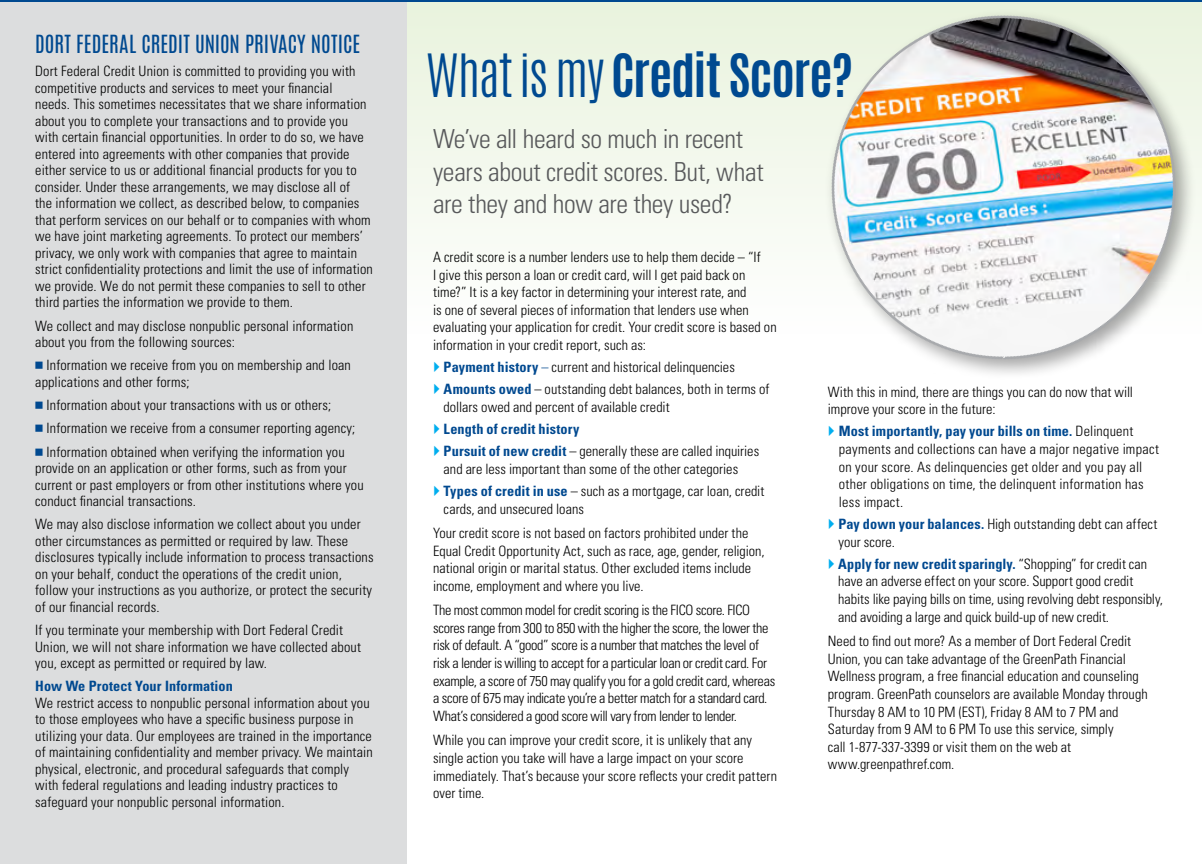
<style>
.page{position:relative;width:1202px;height:864px;background:#fff}
.page>*{position:absolute;margin:0;border:0;box-sizing:border-box;transform-origin:0 0}
.t1{font:700 49.8px "Antonio";letter-spacing:-.025em;color:#004990}
.t2{font:300 condensed 26.25px/32.7px "Univers";letter-spacing:-.01em;color:#58595b}
.t3{font:20.85px "Antonio";color:#004990}
.t4{font:300 condensed 14.25px/16.5px "Univers";letter-spacing:.01em;color:#000}
.t5{font:300 condensed 14.25px/17.7px "Univers";letter-spacing:-.02em;color:#000}
.t6{font:700 condensed 14.25px/22.2px "Univers";letter-spacing:.01em;color:#004990}
.s1{font-family:"Universal Newswith Comm Pi";font-weight:400;font-stretch:normal;color:#004990}
.s2{font-weight:300}
.s3{font-weight:700;color:#004990}
.s4{color:#004990}
.s5{font-weight:300;color:#000}
</style>
<div class="page">
<div style="left:405px;top:0;width:797px;height:334px;background:linear-gradient(to bottom,#e9f3dd,#fefefe)"></div>
<div style="left:0;top:1px;width:406px;height:863px;background:#dcddde"></div>
<hr style="left:0;top:0;width:1202px;height:1px;background:#004990">
<div style="left:823px;top:8px;width:373px;height:372px;background:#000;opacity:.35"></div>
<img style="left:831px;top:15px;width:345px;height:345px">
<h3 class="t3" style="left:35px;top:29px;width:170px">DORT FEDERALCREDIT UNION</h3>
<h3 class="t3" style="left:245px;top:29px;width:101px">PRIVACY NOTICE</h3>
<p class="t4" style="left:35px;top:63px;width:339px">Dort Federal Credit Union is committed to providing you with competitive products and services to meet your financial<br>needs. This sometimes necessitates that we share information about you to complete your transactions and to provide you with certain financial opportunities. In order to do so, we have entered into agreements with other companies that provide either service to us or additional financial products for you to consider. Under these arrangements, we may disclose all of<br>the information we collect, as described below, to companies that perform services on our behalf or to companies with whom we have joint marketing agreements. To protect our members’ privacy, we only work with companies that agree to maintain strict confidentiality protections and limit the use of information we provide. We do not permit these companies to sell to other third parties the information we provide to them.</p>
<p class="t4" style="left:35px;top:317px;width:320px">We collect and may disclose nonpublic personal information about you from the following sources:</p>
<p class="t4" style="left:35px;top:357px;width:317px"><span class="s1">n</span> Information we receive from you on membership and loan applications and other forms;</p>
<p class="t4" style="left:35px;top:393px;width:321px;line-height:23.2px"><span class="s1">n</span> Information about your transactions with us or others;<br><span class="s1">n</span> Information we receive from a consumer reporting agency; <span class="s1">n</span> Information obtained when verifying the information you</p>
<p class="t4" style="left:35px;top:460px;width:330px">provide on an application or other forms, such as from your current or past employers or from other institutions where you conduct financial transactions.</p>
<p class="t4" style="left:35px;top:516px;width:340px">We may also disclose information we collect about you under other circumstances as permitted or required by law. These disclosures typically include information to process transactions on your behalf, conduct the operations of the credit union, follow your instructions as you authorize, or protect the security of our financial records.</p>
<p class="t4" style="left:35px;top:622px;width:327px">If you terminate your membership with Dort Federal Credit<br>Union, we will not share information we have collected about you, except as permitted or required by law.</p>
<p class="t6" style="left:35px;top:675px;width:199px">How We Protect Your Information</p>
<p class="t4" style="left:35px;top:694px;width:339px">We restrict access to nonpublic personal information about you to those employees who have a specific business purpose in utilizing your data. Our employees are trained in the importance of maintaining confidentiality and member privacy. We maintain physical, electronic, and procedural safeguards that comply with federal regulations and leading industry practices to safeguard your nonpublic personal information.</p>
<h1 class="t1" style="left:426px;top:38px;width:428px"><span class="s2">What is my</span> Credit Score?</h1>
<h2 class="t2" style="left:433px;top:122px;width:332px">We’ve all heard so much in recent years about credit scores. But, what are they and how are they used?</h2>
<p class="t4" style="left:433px;top:248px;width:345px;line-height:17.7px">A credit score is a number lenders use to help them decide – “If<br>I give this person a loan or credit card, will I get paid back on time?” It is a key factor in determining your interest rate, and<br>is one of several pieces of information that lenders use when evaluating your application for credit. Your credit score is based on information in your credit report, such as:</p>
<p class="t4" style="left:443px;top:356px;width:327px;line-height:22.2px"><span class="s3">Payment history</span> <span class="s4">–</span> current and historical delinquencies<br><span class="s3">Amounts owed</span> – outstanding debt balances, both in terms of</p>
<p class="t4" style="left:443px;top:398px;width:228px">dollars owed and percent of available credit</p>
<p class="t6" style="left:443px;top:418px;width:317px">Length of credit history<br>Pursuit of new credit <span class="s5">– generally these are called inquiries</span></p>
<p class="t4" style="left:443px;top:457px;width:322px;line-height:22.2px">and are less important than some of the other categories<br><span class="s3">Types of credit in use</span> – such as a mortgage, car loan, credit</p>
<p class="t4" style="left:433px;top:496px;width:317px;line-height:24.5px;text-indent:11px">cards, and unsecured loans<br>Your credit score is not based on factors prohibited under the</p>
<p class="t4" style="left:433px;top:541px;width:333px;line-height:17.7px">Equal Credit Opportunity Act, such as race, age, gender, religion, national origin or marital status. Other excluded items include income, employment and where you live.</p>
<p class="t5" style="left:433px;top:601px;width:344px">The most common model for credit scoring is the FICO score. FICO scores range from 300 to 850 with the higher the score, the lower the risk of default. A “good” score is a number that matches the level of risk a lender is willing to accept for a particular loan or credit card. For example, a score of 750 may qualify you for a gold credit card, whereas a score of 675 may indicate you’re a better match for a standard card.<br>What’s considered a good score will vary from lender to lender.</p>
<p class="t4" style="left:433px;top:731px;width:345px;line-height:17.7px">While you can improve your credit score, it is unlikely that any single action you take will have a large impact on your score immediately. That’s because your score reflects your credit pattern over time.</p>
<p class="t4" style="left:827px;top:383px;width:307px;line-height:17.7px">With this in mind, there are things you can do now that will improve your score in the future:</p>
<p class="t4" style="left:838px;top:422px;width:322px;line-height:17.7px"><span class="s3">Most importantly, pay your bills on time.</span> Delinquent payments and collections can have a major negative impact on your score. As delinquencies get older and you pay all other obligations on time, the delinquent information has less impact.</p>
<p class="t4" style="left:838px;top:515px;width:320px;line-height:17.7px"><span class="s3">Pay down your balances.</span> High outstanding debt can affect your score.</p>
<p class="t4" style="left:838px;top:555px;width:326px;line-height:17.7px"><span class="s3">Apply for new credit sparingly.</span> “Shopping” for credit can have an adverse effect on your score. Support good credit habits like paying bills on time, using revolving debt responsibly, and avoiding a large and quick build-up of new credit.</p>
<p class="t4" style="left:827px;top:632px;width:321px;line-height:17.7px">Need to find out more? As a member of Dort Federal Credit Union, you can take advantage of the GreenPath Financial Wellness program, a free financial education and counseling program. GreenPath counselors are available Monday through Thursday 8 AM to 10 PM (EST), Friday 8 AM to 7 PM and Saturday from 9 AM to 6 PM To use this service, simply<br>call 1-877-337-3399 or visit them on the web at www.greenpathref.com.</p>
</div>
